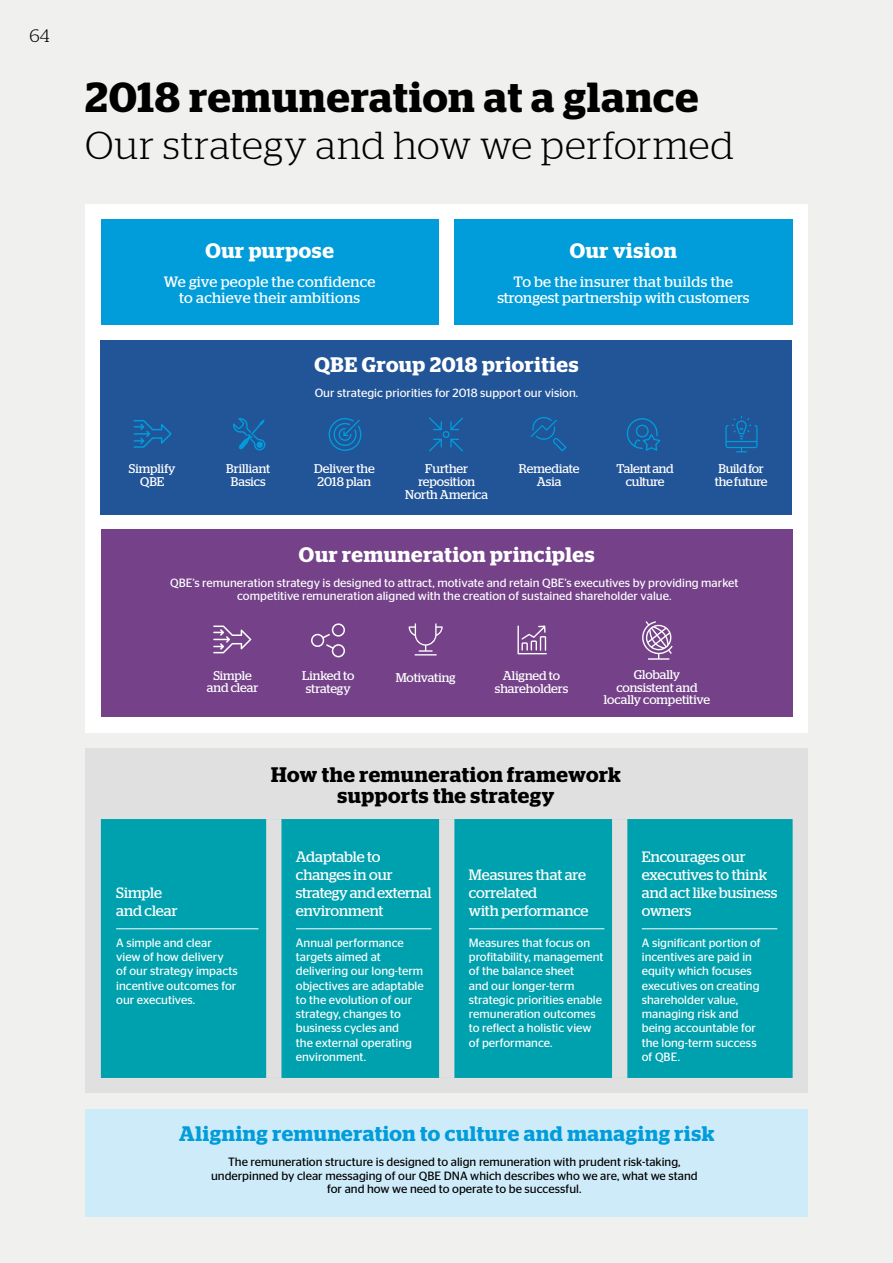
<style>
.page{position:relative;width:893px;height:1263px;background:#f0f0ef}
.page>*{position:absolute;margin:0;border:0;box-sizing:border-box;transform-origin:0 0}
.t1{font:600 42px "Stag";letter-spacing:.025em;color:#000}
.t2{font:300 39px "Stag";letter-spacing:.02em;color:#000}
.t3{font:600 21px "Stag";letter-spacing:.03em;color:#fff}
.t4{font:600 21px/21px "Stag";letter-spacing:.025em;color:#000;text-align:center}
.t5{font:600 21px "Stag";letter-spacing:.03em;color:#009dda}
.t6{font:300 18px "Stag";color:#000}
.t7{font:15px/18px "Stag";color:#fff}
.t8{font:15px/16.5px "Stag";letter-spacing:.02em;color:#fff;text-align:center}
.t9{font:12.6px/12.6px "Stag";letter-spacing:-.005em;color:#fff;text-align:center}
.t10{font:12.6px/12.6px "Stag";letter-spacing:-.025em;color:#fff}
.t11{font:12px/14.2px "Stag Sans";color:#fff}
.t12{font:12px/13.5px "Stag Sans";color:#000;text-align:center}
</style>
<div class="page">
<div style="left:86px;top:204px;width:722px;height:529px;background:#fff"></div>
<div style="left:86px;top:749px;width:722px;height:344px;background:#e0e0e0"></div>
<div style="left:101px;top:819px;width:692px;height:259px;background:#00a1ae"></div>
<div style="left:266px;top:819px;width:15px;height:259px;background:#e0e0e0"></div>
<div style="left:439px;top:819px;width:15px;height:259px;background:#e0e0e0"></div>
<div style="left:612px;top:819px;width:15px;height:259px;background:#e0e0e0"></div>
<hr style="left:116px;top:928px;width:142px;height:1px;background:#fff">
<hr style="left:296px;top:928px;width:135px;height:1px;background:#fff">
<hr style="left:469px;top:928px;width:135px;height:1px;background:#fff">
<hr style="left:642px;top:928px;width:135px;height:1px;background:#fff">
<div style="left:101px;top:220px;width:338px;height:105px;background:#009dda"></div>
<div style="left:454px;top:220px;width:339px;height:105px;background:#009dda"></div>
<div style="left:101px;top:530px;width:692px;height:187px;background:#754289"></div>
<div style="left:101px;top:340px;width:691px;height:174px;background:#225498"></div>
<div style="left:85px;top:1109px;width:723px;height:107px;background:#ceebf9"></div>
<svg style="left:627px;top:418px;width:33px;height:33px"></svg>
<svg style="left:725px;top:416px;width:33px;height:36px"></svg>
<svg style="left:328px;top:418px;width:33px;height:33px"></svg>
<svg style="left:233px;top:418px;width:32px;height:32px"></svg>
<svg style="left:429px;top:417px;width:34px;height:34px"></svg>
<svg style="left:531px;top:417px;width:35px;height:34px"></svg>
<svg style="left:134px;top:420px;width:38px;height:28px"></svg>
<svg style="left:311px;top:623px;width:34px;height:34px"></svg>
<svg style="left:213px;top:625px;width:38px;height:28px"></svg>
<svg style="left:409px;top:623px;width:34px;height:32px"></svg>
<svg style="left:517px;top:625px;width:30px;height:29px"></svg>
<svg style="left:642px;top:621px;width:31px;height:39px"></svg>
<h3 class="t6" style="left:29px;top:26px;width:22px">64</h3>
<h1 class="t1" style="left:85px;top:73px;width:615px">2018 remuneration at a glance</h1>
<h2 class="t2" style="left:85px;top:123px;width:650px">Our strategy and how we performed</h2>
<h3 class="t3" style="left:205px;top:238px;width:130px">Our purpose</h3>
<p class="t8" style="left:164px;top:273px;width:213px">We give people the confidence to achieve their ambitions</p>
<h3 class="t3" style="left:570px;top:238px;width:109px">Our vision</h3>
<p class="t7" style="left:497px;top:273px;width:254px;line-height:16.5px;text-align:center">To be the insurer that builds the strongest partnership with customers</p>
<p class="t9" style="left:129px;top:463px;width:48px">Simplify<br>QBE</p>
<p class="t9" style="left:226px;top:463px;width:46px">Brilliant<br>Basics</p>
<h3 class="t3" style="left:314px;top:353px;width:265px">QBE Group 2018 priorities</h3>
<p class="t11" style="left:315px;top:386px;width:265px">Our strategic priorities for 2018 support our vision.</p>
<p class="t9" style="left:314px;top:463px;width:62px;text-align:left">Deliver the<br>2018 plan</p>
<p class="t9" style="left:405px;top:463px;width:84px">Further reposition<br>North America</p>
<p class="t9" style="left:519px;top:463px;width:62px">Remediate<br>Asia</p>
<p class="t9" style="left:616px;top:463px;width:59px">Talentand culture</p>
<p class="t10" style="left:715px;top:463px;width:54px">Build for thefuture</p>
<h3 class="t3" style="left:299px;top:542px;width:297px">Our remuneration principles</h3>
<p class="t11" style="left:170px;top:576px;width:570px;line-height:13.5px;text-align:center">QBE’s remuneration strategy is designed to attract, motivate and retain QBE’s executives by providing market competitive remuneration aligned with the creation of sustained shareholder value.</p>
<p class="t9" style="left:396px;top:671px;width:61px">Motivating</p>
<p class="t9" style="left:604px;top:668px;width:108px">Globally consistent and locally competitive</p>
<p class="t9" style="left:207px;top:669px;width:53px">Simple and clear</p>
<p class="t9" style="left:302px;top:669px;width:54px;text-align:left">Linked to strategy</p>
<p class="t9" style="left:495px;top:669px;width:75px">Aligned to shareholders</p>
<p class="t7" style="left:116px;top:883px;width:63px">Simple and clear</p>
<p class="t11" style="left:116px;top:935px;width:123px">A simple and clear view of how delivery<br>of our strategy impacts incentive outcomes for our executives.</p>
<h3 class="t4" style="left:271px;top:764px;width:351px">How the remuneration framework supports the strategy</h3>
<p class="t7" style="left:296px;top:847px;width:137px">Adaptable to changes in our strategy and external environment</p>
<p class="t11" style="left:296px;top:935px;width:129px">Annual performance targets aimed at delivering our long-term objectives are adaptable to the evolution of our strategy, changes to business cycles and<br>the external operating environment.</p>
<p class="t7" style="left:469px;top:865px;width:121px">Measures that are correlated<br>with performance</p>
<p class="t11" style="left:469px;top:935px;width:136px">Measures that focus on profitability, management of the balance sheet<br>and our longer-term strategic priorities enable remuneration outcomes to reflect a holistic view of performance.</p>
<p class="t7" style="left:642px;top:847px;width:137px">Encourages our executives to think and act like business owners</p>
<p class="t11" style="left:642px;top:935px;width:120px">A significant portion of incentives are paid in equity which focuses executives on creating shareholder value, managing risk and being accountable for the long-term success of QBE.</p>
<h3 class="t5" style="left:179px;top:1121px;width:537px">Aligning remuneration to culture and managing risk</h3>
<p class="t12" style="left:211px;top:1155px;width:488px">The remuneration structure is designed to align remuneration with prudent risk-taking, underpinned by clear messaging of our QBE DNA which describes who we are, what we stand for and how we need to operate to be successful.</p>
</div>
